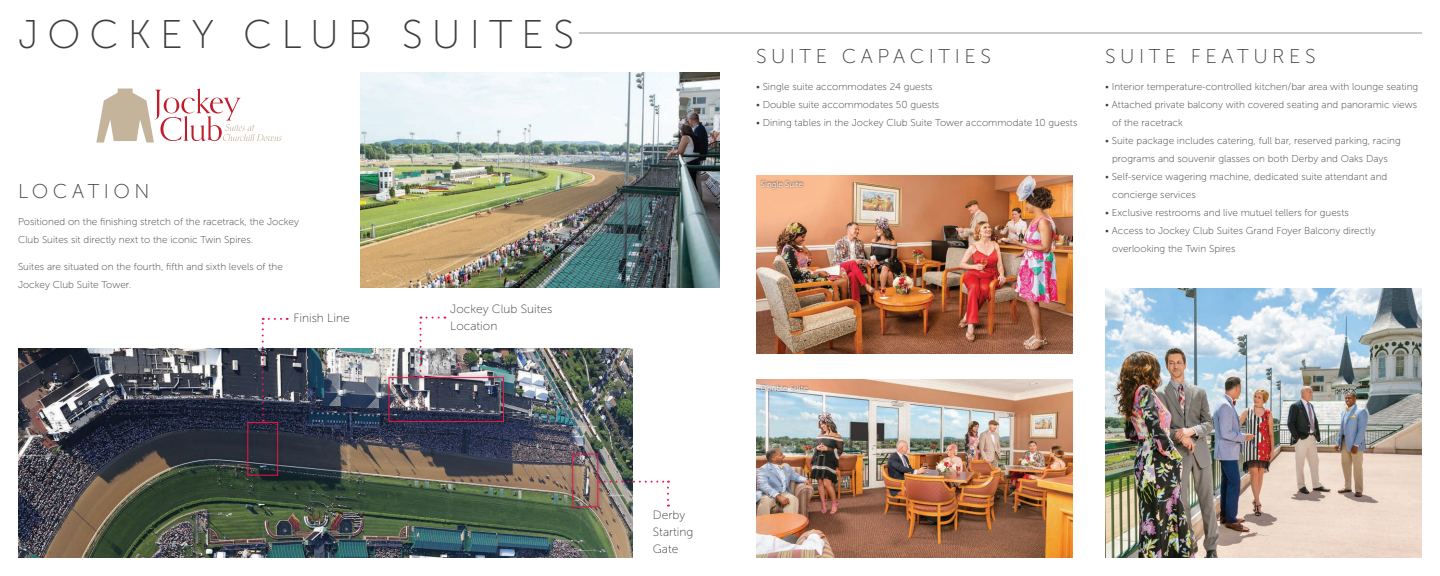
<style>
.page{position:relative;width:1440px;height:576px;background:#fff}
.page>*{position:absolute;margin:0;border:0;box-sizing:border-box;transform-origin:0 0}
.t1{font:40px "Museo Sans 100";letter-spacing:.225em;color:#3e3e3f}
.t2{font:20px "Museo Sans 100";letter-spacing:.225em;color:#3e3e3f}
.t3{font:12px/16.8px "Museo Sans 100";color:#3e3e3f}
.t4{font:10px/18px "Museo Sans 100";color:#3e3e3f}
.t5{font:8px "Museo Sans 300";color:#fff}
</style>
<div class="page">
<img style="left:18px;top:349px;width:614px;height:209px">
<div style="left:383px;top:372px;width:126px;height:55px;background:#231f20;opacity:.85"></div>
<div style="left:388px;top:377px;width:116px;height:45px;border:1px solid #ed154e"></div>
<svg style="left:420px;top:317px;width:25px;height:61px"></svg>
<div style="left:567px;top:448px;width:36px;height:64px;background:#231f20;opacity:.85"></div>
<div style="left:572px;top:454px;width:26px;height:53px;border:1px solid #ed154e"></div>
<svg style="left:599px;top:481px;width:70px;height:26px"></svg>
<div style="left:242px;top:417px;width:41px;height:64px;background:#231f20;opacity:.85"></div>
<div style="left:247px;top:422px;width:31px;height:54px;border:1px solid #ed154e"></div>
<svg style="left:262px;top:318px;width:26px;height:104px"></svg>
<img style="left:360px;top:72px;width:360px;height:216px">
<hr style="left:579px;top:32px;width:843px;height:2px;background:#939598">
<img style="left:756px;top:380px;width:317px;height:178px">
<img style="left:756px;top:176px;width:317px;height:178px">
<div style="left:760px;top:383px;width:50px;height:10px;background:#231f20;opacity:.95"></div>
<div style="left:759px;top:179px;width:46px;height:12px;background:#231f20;opacity:.95"></div>
<img style="left:1105px;top:288px;width:317px;height:270px">
<svg style="left:96px;top:88px;width:186px;height:54px"></svg>
<h1 class="t1" style="left:18px;top:13px;width:558px">JOCKEY CLUB SUITES</h1>
<h2 class="t2" style="left:18px;top:181px;width:133px">LOCATION</h2>
<p class="t4" style="left:18px;top:213px;width:283px">Positioned on the finishing stretch of the racetrack, the Jockey<br>Club Suites sit directly next to the iconic Twin Spires.</p>
<p class="t4" style="left:18px;top:258px;width:266px">Suites are situated on the fourth, fifth and sixth levels of the<br>Jockey Club Suite Tower.</p>
<p class="t3" style="left:293px;top:310px;width:58px">Finish Line</p>
<p class="t3" style="left:450px;top:301px;width:104px">Jockey Club Suites<br>Location</p>
<p class="t3" style="left:653px;top:507px;width:42px">Derby<br>Starting<br>Gate</p>
<h2 class="t2" style="left:756px;top:46px;width:236px">SUITE CAPACITIES</h2>
<p class="t4" style="left:756px;top:78px;width:178px">• Single suite accommodates 24 guests</p>
<p class="t4" style="left:756px;top:96px;width:185px">• Double suite accommodates 50 guests</p>
<p class="t4" style="left:756px;top:114px;width:323px">• Dining tables in the Jockey Club Suite Tower accommodate 10 guests</p>
<p class="t5" style="left:761px;top:180px;width:44px">Single Suite</p>
<h2 class="t2" style="left:1105px;top:46px;width:212px">SUITE FEATURES</h2>
<p class="t4" style="left:1105px;top:78px;width:315px">• Interior temperature-controlled kitchen/bar area with lounge seating</p>
<p class="t4" style="left:1112px;top:96px;width:306px;text-indent:-7px">• Attached private balcony with covered seating and panoramic views of the racetrack</p>
<p class="t4" style="left:1105px;top:132px;width:297px;text-align:center">• Suite package includes catering, full bar, reserved parking, racing programs and souvenir glasses on both Derby and Oaks Days</p>
<p class="t4" style="left:1112px;top:168px;width:277px;text-indent:-7px">• Self-service wagering machine, dedicated suite attendant and concierge services</p>
<p class="t4" style="left:1105px;top:204px;width:245px">• Exclusive restrooms and live mutuel tellers for guests</p>
<p class="t4" style="left:1112px;top:222px;width:265px;text-indent:-7px">• Access to Jockey Club Suites Grand Foyer Balcony directly overlooking the Twin Spires</p>
<p class="t5" style="left:761px;top:384px;width:48px">Double Suite</p>
</div>
